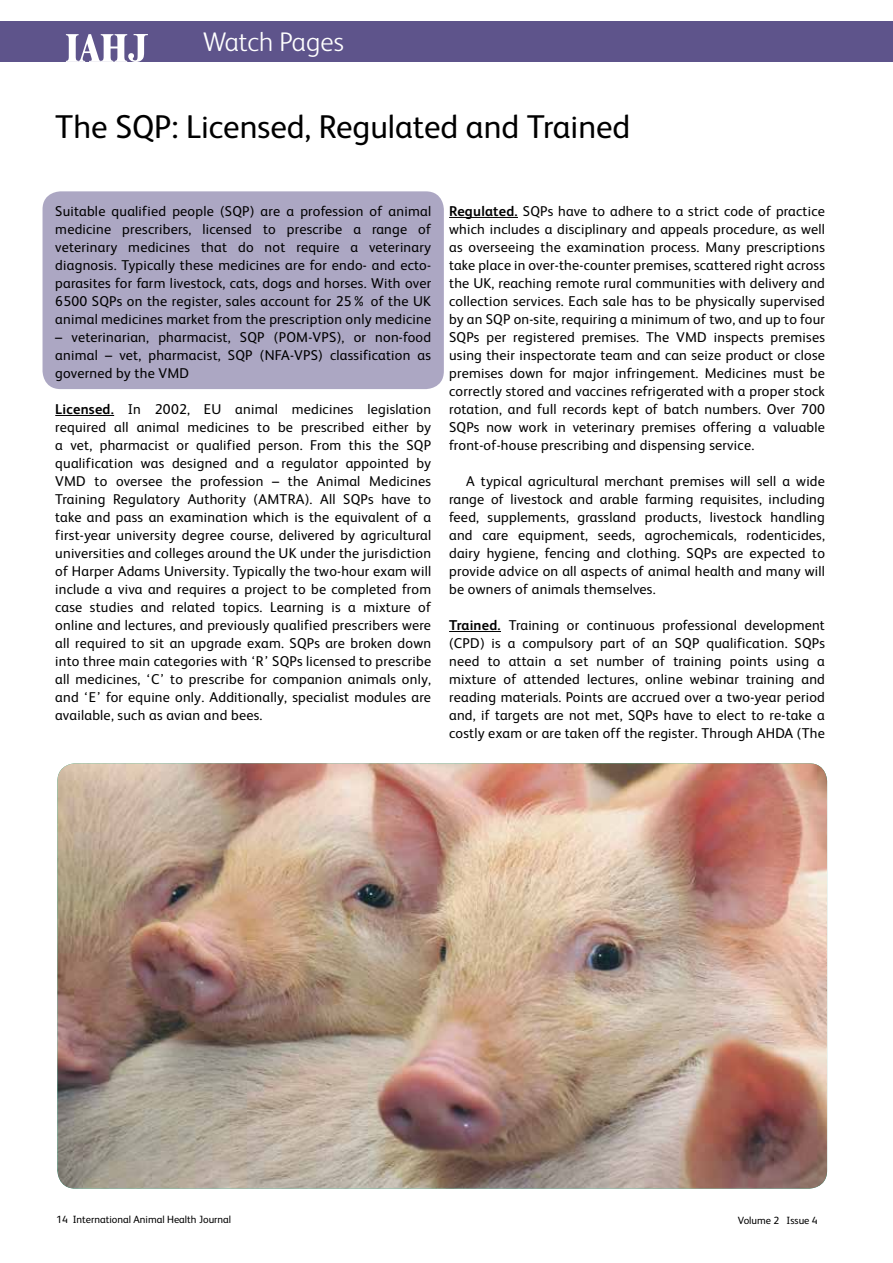
<style>
.page{position:relative;width:893px;height:1263px;background:#fff}
.page>*{position:absolute;margin:0;border:0;box-sizing:border-box;transform-origin:0 0}
.t1{font:33px "FS Albert";color:#000}
.t2{font:300 27px "FS Albert";letter-spacing:.005em;color:#fff}
.t3{font:14.25px/18px "FS Albert";letter-spacing:.015em;color:#000;text-align:justify}
.t4{font:10.5px "FS Albert";color:#000}
.s1{font-weight:700}
</style>
<div class="page">
<div style="left:0;top:21px;width:893px;height:41px;background:#5e548b"></div>
<svg style="left:66px;top:34px;width:82px;height:28px"></svg>
<div style="left:43px;top:191px;width:401px;height:198px;background:#aca7c3;border-radius:18px"></div>
<hr style="left:55px;top:415px;width:59px;height:1px;background:#000">
<hr style="left:449px;top:217px;width:69px;height:1px;background:#000">
<hr style="left:449px;top:631px;width:52px;height:1px;background:#000">
<img style="left:57px;top:763px;width:770px;height:425px">
<h2 class="t2" style="left:203px;top:26px;width:142px">Watch Pages</h2>
<h1 class="t1" style="left:55px;top:108px;width:577px">The SQP: Licensed, Regulated and Trained</h1>
<p class="t3" style="left:55px;top:202px;width:377px">Suitable qualified people (SQP) are a profession of animal medicine prescribers, licensed to prescribe a range of veterinary medicines that do not require a veterinary diagnosis. Typically these medicines are for endo- and ecto&shy;parasites for farm livestock, cats, dogs and horses. With over 6500 SQPs on the register, sales account for 25% of the UK animal medicines market from the prescription only medicine</p>
<p class="t3" style="left:55px;top:328px;width:377px">– veterinarian, pharmacist, SQP (POM-VPS), or non-food animal – vet, pharmacist, SQP (NFA-VPS) classification as governed by the VMD</p>
<p class="t3" style="left:55px;top:400px;width:377px"><span class="s1">Licensed.</span> In 2002, EU animal medicines legislation required all animal medicines to be prescribed either by a vet, pharmacist or qualified person. From this the SQP qualification was designed and a regulator appointed by VMD to oversee the profession – the Animal Medicines Training Regulatory Authority (AMTRA). All SQPs have to take and pass an examination which is the equivalent of a first-year university degree course, delivered by agricultural universities and colleges around the UK under the jurisdiction of Harper Adams University. Typically the two-hour exam will include a viva and requires a project to be completed from case studies and related topics. Learning is a mixture of online and lectures, and previously qualified prescribers were all required to sit an upgrade exam. SQPs are broken down into three main categories with ‘R’ SQPs licensed to prescribe all medicines, ‘C’ to prescribe for companion animals only, and ‘E’ for equine only. Additionally, specialist modules are available, such as avian and bees.</p>
<p class="t3" style="left:449px;top:202px;width:377px"><span class="s1">Regulated.</span> SQPs have to adhere to a strict code of practice which includes a disciplinary and appeals procedure, as well as overseeing the examination process. Many prescriptions take place in over-the-counter premises, scattered right across the UK, reaching remote rural communities with delivery and collection services. Each sale has to be physically supervised by an SQP on-site, requiring a minimum of two, and up to four SQPs per registered premises. The VMD inspects premises using their inspectorate team and can seize product or close premises down for major infringement. Medicines must be correctly stored and vaccines refrigerated with a proper stock rotation, and full records kept of batch numbers. Over 700<br>SQPs now work in veterinary premises offering a valuable front-of-house prescribing and dispensing service.</p>
<p class="t3" style="left:449px;top:472px;width:377px;text-indent:17px">A typical agricultural merchant premises will sell a wide range of livestock and arable farming requisites, including feed, supplements, grassland products, livestock handling and care equipment, seeds, agrochemicals, rodenticides, dairy hygiene, fencing and clothing. SQPs are expected to provide advice on all aspects of animal health and many will be owners of animals themselves.</p>
<p class="t3" style="left:449px;top:616px;width:377px"><span class="s1">Trained.</span> Training or continuous professional development (CPD) is a compulsory part of an SQP qualification. SQPs need to attain a set number of training points using a mixture of attended lectures, online webinar training and reading materials. Points are accrued over a two-year period and, if targets are not met, SQPs have to elect to re-take a costly exam or are taken off the register. Through AHDA (The</p>
<p class="t4" style="left:56px;top:1214px;width:176px">14 International Animal Health Journal</p>
<p class="t4" style="left:738px;top:1214px;width:81px">Volume 2 Issue 4</p>
</div>
